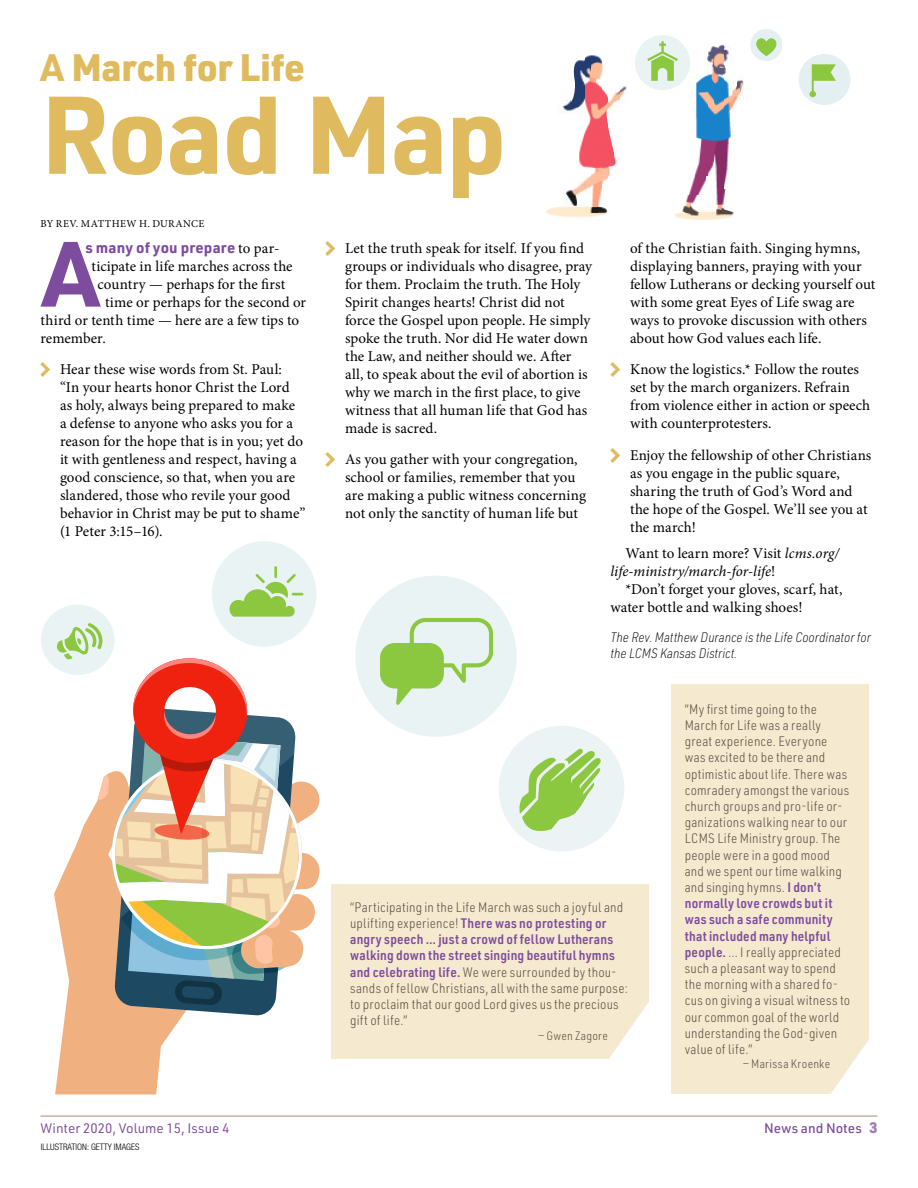
<style>
.page{position:relative;width:918px;height:1188px;background:#fff}
.page>*{position:absolute;margin:0;border:0;box-sizing:border-box;transform-origin:0 0}
.Headline{font:700 108px "URWDIN";letter-spacing:-.02em;color:#e0ba5e}
.Headline-2{font:900 37.5px "URWDIN";letter-spacing:-.01em;color:#e0ba5e}
.Minion_body{font:15px/18px "Minion Pro";letter-spacing:.005em;color:#000}
.body-no_indent{font:15px "Minion Pro";color:#000}
.Minion_body-2{font:italic 15px/18px "Minion Pro";color:#000}
.body-no_indent-2{font:700 15px "URWDIN";letter-spacing:.005em;color:#7e4c9e}
.body-no_indent-3{font:300 13.5px/16.2px "URWDIN Semi Cond";letter-spacing:.015em;color:#625247}
.author_bio{font:italic 200 13.5px/16.2px "URWDIN Semi Cond";color:#000}
.t1{font:13.5px "URWDIN";color:#7e4c9e}
.t2{font:500 13.5px "URWDIN";color:#7e4c9e}
.body-no_indent-4{font:300 12px "URWDIN Semi Cond";letter-spacing:.025em;color:#625247}
.Byline{font:10.5px "Minion Pro";letter-spacing:.04em;color:#000}
.Photo_credit{font:300 condensed 9px "Helvetica Neue LT Std";color:#000}
.s1{font-weight:700}
.s2{font-family:"Minion Pro";font-weight:400;color:#000}
.s3{font-style:normal}
.s4{font-weight:600;color:#7e4c9e}
.s5{font-weight:900;font-size:15px;color:#a380ba}
</style>
<div class="page">
<hr style="left:40px;top:1116px;width:838px;height:1px;background:#a38d82">
<svg style="left:54px;top:887px;width:129px;height:207px;fill:#f0b080"></svg>
<svg style="left:114px;top:1005px;width:160px;height:11px"></svg>
<div style="left:331px;top:885px;width:317px;height:174px;background:#f5e9d0"></div>
<div style="left:671px;top:684px;width:197px;height:410px;background:#f5e9d0"></div>
<svg style="left:831px;top:1035px;width:38px;height:59px"></svg>
<svg style="left:609px;top:998px;width:40px;height:61px"></svg>
<svg style="left:41px;top:242px;width:60px;height:65px"></svg>
<div style="left:355px;top:576px;width:162px;height:161px;background:#eaf3f4;border-radius:50%"></div>
<svg style="left:380px;top:618px;width:113px;height:87px"></svg>
<div style="left:799px;top:54px;width:52px;height:51px;background:#e3eff0;border-radius:50%"></div>
<svg style="left:809px;top:64px;width:27px;height:33px"></svg>
<div style="left:750px;top:29px;width:32px;height:32px;background:#e4f0f1;border-radius:50%"></div>
<svg style="left:756px;top:38px;width:21px;height:18px"></svg>
<div style="left:212px;top:541px;width:104px;height:106px;background:#eaf3f4;border-radius:50%"></div>
<svg style="left:229px;top:566px;width:74px;height:51px"></svg>
<div style="left:635px;top:35px;width:55px;height:55px;background:#eaf3f4;border-radius:50%"></div>
<svg style="left:647px;top:41px;width:31px;height:40px"></svg>
<div style="left:499px;top:726px;width:125px;height:125px;background:#ebf3f4;border-radius:50%"></div>
<svg style="left:519px;top:748px;width:82px;height:90px"></svg>
<div style="left:41px;top:605px;width:74px;height:70px;background:#eaf3f4;border-radius:50%"></div>
<svg style="left:57px;top:623px;width:263px;height:382px"></svg>
<img style="left:547px;top:206px;width:62px;height:12px">
<img style="left:674px;top:212px;width:60px;height:7px">
<img style="left:682px;top:194px;width:18px;height:19px">
<img style="left:700px;top:206px;width:34px;height:7px">
<img style="left:565px;top:188px;width:13px;height:19px">
<svg style="left:577px;top:200px;width:7px;height:7px"></svg>
<img style="left:590px;top:55px;width:13px;height:152px">
<img style="left:713px;top:45px;width:13px;height:162px">
<img style="left:689px;top:176px;width:18px;height:18px">
<img style="left:602px;top:88px;width:6px;height:100px">
<img style="left:725px;top:76px;width:6px;height:112px">
<svg style="left:577px;top:175px;width:13px;height:19px"></svg>
<img style="left:608px;top:127px;width:6px;height:50px">
<img style="left:707px;top:46px;width:6px;height:131px">
<img style="left:694px;top:76px;width:13px;height:100px">
<img style="left:578px;top:132px;width:12px;height:36px">
<img style="left:614px;top:155px;width:4px;height:12px">
<img style="left:584px;top:55px;width:6px;height:77px">
<img style="left:559px;top:101px;width:19px;height:11px">
<img style="left:608px;top:95px;width:7px;height:19px">
<img style="left:731px;top:82px;width:6px;height:32px">
<img style="left:577px;top:60px;width:7px;height:47px">
<img style="left:614px;top:89px;width:7px;height:18px">
<img style="left:571px;top:60px;width:7px;height:41px">
<img style="left:621px;top:85px;width:6px;height:13px">
<img style="left:737px;top:78px;width:7px;height:21px">
<img style="left:725px;top:45px;width:7px;height:19px">
<p class="Headline-2" style="left:40px;top:41px;width:266px"><span class="s1">A</span> March for Life</p>
<p class="Headline" style="left:40px;top:61px;width:468px">Road Map</p>
<p class="Byline" style="left:41px;top:216px;width:165px">BY REV. MATTHEW H. DURANCE</p>
<p class="body-no_indent-2" style="left:86px;top:237px;width:195px">s many of you prepare <span class="s2">to par-</span></p>
<p class="body-no_indent" style="left:92px;top:256px;width:203px">ticipate in life marches across the</p>
<p class="body-no_indent" style="left:98px;top:274px;width:189px">country — perhaps for the first</p>
<p class="body-no_indent" style="left:105px;top:292px;width:203px">time or perhaps for the second or</p>
<p class="body-no_indent" style="left:40px;top:310px;width:260px">third or tenth time — here are a few tips to</p>
<p class="body-no_indent" style="left:40px;top:328px;width:67px">remember.</p>
<p class="Minion_body" style="left:60px;top:361px;width:247px">Hear these wise words from St. Paul:<br>“In your hearts honor Christ the Lord as holy, always being prepared to make a defense to anyone who asks you for a reason for the hope that is in you; yet do it with gentleness and respect, having a good conscience, so that, when you are slandered, those who revile your good behavior in Christ may be put to shame” (1 Peter 3:15–16).</p>
<p class="Minion_body" style="left:345px;top:239px;width:249px">Let the truth speak for itself. If you find groups or individuals who disagree, pray for them. Proclaim the truth. The Holy Spirit changes hearts! Christ did not force the Gospel upon people. He simply spoke the truth. Nor did He water down the Law, and neither should we. After all, to speak about the evil of abortion is why we march in the first place, to give witness that all human life that God has made is sacred.</p>
<p class="Minion_body" style="left:345px;top:451px;width:243px">As you gather with your congregation, school or families, remember that you are making a public witness concerning not only the sanctity of human life but</p>
<p class="Minion_body" style="left:630px;top:239px;width:247px">of the Christian faith. Singing hymns, displaying banners, praying with your fellow Lutherans or decking yourself out with some great Eyes of Life swag are ways to provoke discussion with others about how God values each life.</p>
<p class="Minion_body" style="left:630px;top:361px;width:242px">Know the logistics.* Follow the routes set by the march organizers. Refrain from violence either in action or speech with counterprotesters.</p>
<p class="Minion_body" style="left:630px;top:446px;width:243px">Enjoy the fellowship of other Christians as you engage in the public square, sharing the truth of God’s Word and the hope of the Gospel. We’ll see you at the march!</p>
<p class="Minion_body-2" style="left:610px;top:545px;width:231px;text-indent:15px"><span class="s3">Want to learn more? Visit</span> lcms.org/ life-ministry/march-for-life<span class="s3">!</span></p>
<p class="Minion_body" style="left:611px;top:581px;width:233px;text-indent:15px">*Don’t forget your gloves, scarf, hat, water bottle and walking shoes!</p>
<p class="author_bio" style="left:611px;top:629px;width:262px">The Rev. Matthew Durance is the Life Coordinator for the LCMS Kansas District.</p>
<p class="body-no_indent-3" style="left:350px;top:898px;width:279px">“Participating in the Life March was such a joyful and uplifting experience! <span class="s4">There was no protesting or angry speech … just a crowd of fellow Lutherans walking down the street singing beautiful hymns and celebrating life.</span> We were surrounded by thou&shy;sands of fellow Christians, all with the same purpose: to proclaim that our good Lord gives us the precious gift of life.”</p>
<p class="body-no_indent-4" style="left:539px;top:1027px;width:71px">— Gwen Zagore</p>
<p class="body-no_indent-3" style="left:685px;top:701px;width:167px">“My first time going to the<br>March for Life was a really great experience. Everyone was excited to be there and optimistic about life. There was comradery amongst the various church groups and pro-life or&shy;ganizations walking near to our<br>LCMS Life Ministry group. The people were in a good mood and we spent our time walking and singing hymns. <span class="s4">I don’t normally love crowds but it was such a safe community that included many helpful people.</span> … I really appreciated such a pleasant way to spend the morning with a shared fo&shy;cus on giving a visual witness to our common goal of the world understanding the God-given value of life.”</p>
<p class="body-no_indent-4" style="left:743px;top:1056px;width:88px">— Marissa Kroenke</p>
<p class="t1" style="left:40px;top:1119px;width:191px">Winter 2020, Volume 15, Issue 4</p>
<p class="t2" style="left:764px;top:1119px;width:115px">News and Notes <span class="s5">3</span></p>
<p class="Photo_credit" style="left:41px;top:1142px;width:100px">ILLUSTRATION: GETTY IMAGES</p>
</div>
